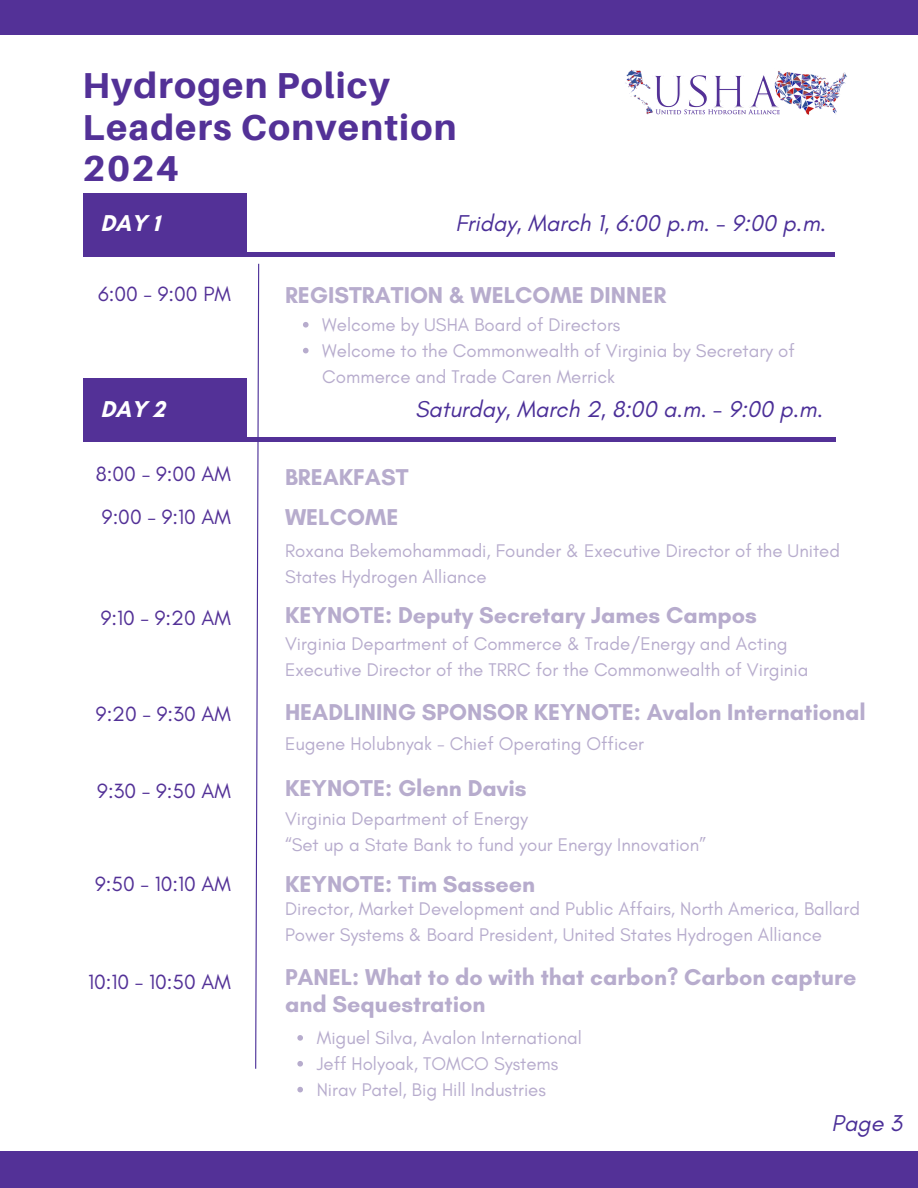
<style>
.page{position:relative;width:918px;height:1188px;background:#fff}
.page>*{position:absolute;margin:0;border:0;box-sizing:border-box;transform-origin:0 0}
.t1{font:800 36.15px/41.7px "Aileron";letter-spacing:.035em;color:#533197}
.t2{font:700 23.4px/27px "Glacial Indifference";color:#b7accd}
.t3{font:italic 23.4px "Glacial Indifference";color:#4b2f98}
.t4{font:700 23.4px "Glacial Indifference";color:#fff}
.t5{font:21px "Glacial Indifference";color:#533197}
.t6{font:18.75px/25.8px "Glacial Indifference";color:#b7accd}
</style>
<div class="page">
<div style="left:0;top:0;width:918px;height:35px;background:#533197"></div>
<div style="left:0;top:1152px;width:918px;height:36px;background:#533197"></div>
<hr style="left:85px;top:252px;width:750px;height:4px;background:#533197">
<div style="left:83px;top:193px;width:164px;height:63px;background:#533197"></div>
<hr style="left:85px;top:437px;width:750px;height:4px;background:#533197">
<div style="left:84px;top:378px;width:163px;height:63px;background:#533197"></div>
<img style="left:625px;top:70px;width:222px;height:45px">
<svg style="left:255px;top:263px;width:5px;height:806px"></svg>
<svg style="left:303px;top:322px;width:6px;height:6px"></svg>
<svg style="left:303px;top:348px;width:6px;height:5px"></svg>
<svg style="left:297px;top:1035px;width:6px;height:6px"></svg>
<svg style="left:297px;top:1061px;width:6px;height:6px"></svg>
<svg style="left:297px;top:1087px;width:6px;height:5px"></svg>
<p class="t1" style="left:83px;top:64px;width:375px">Hydrogen Policy<br>Leaders Convention<br>2024</p>
<p class="t4" style="left:100px;top:209px;width:61px">DAY 1</p>
<p class="t3" style="left:455px;top:209px;width:372px">Friday, March 1, 6:00 p.m. - 9:00 p.m.</p>
<h2 class="t5" style="left:98px;top:281px;width:134px">6:00 - 9:00 PM</h2>
<h4 class="t2" style="left:285px;top:281px;width:383px">REGISTRATION &amp; WELCOME DINNER</h4>
<h5 class="t6" style="left:322px;top:311px;width:300px">Welcome by USHA Board of Directors</h5>
<p class="t6" style="left:322px;top:337px;width:474px">Welcome to the Commonwealth of Virginia by Secretary of<br>Commerce and Trade Caren Merrick</p>
<h1 class="t4" style="left:100px;top:395px;width:66px">DAY 2</h1>
<p class="t3" style="left:415px;top:395px;width:409px">Saturday, March 2, 8:00 a.m. - 9:00 p.m.</p>
<h5 class="t5" style="left:96px;top:461px;width:136px">8:00 - 9:00 AM</h5>
<h5 class="t2" style="left:285px;top:463px;width:125px">BREAKFAST</h5>
<h2 class="t5" style="left:102px;top:504px;width:130px">9:00 - 9:10 AM</h2>
<p class="t2" style="left:285px;top:503px;width:115px">WELCOME</p>
<h5 class="t6" style="left:285px;top:538px;width:557px">Roxana Bekemohammadi, Founder &amp; Executive Director of the United<br>States Hydrogen Alliance</h5>
<h4 class="t5" style="left:101px;top:605px;width:132px">9:10 - 9:20 AM</h4>
<h2 class="t2" style="left:285px;top:601px;width:474px">KEYNOTE: Deputy Secretary James Campos</h2>
<p class="t6" style="left:285px;top:631px;width:525px">Virginia Department of Commerce &amp; Trade/Energy and Acting<br>Executive Director of the TRRC for the Commonwealth of Virginia</p>
<h2 class="t5" style="left:96px;top:701px;width:136px">9:20 - 9:30 AM</h2>
<h2 class="t2" style="left:285px;top:699px;width:582px">HEADLINING SPONSOR KEYNOTE: Avalon International</h2>
<h3 class="t6" style="left:285px;top:731px;width:360px">Eugene Holubnyak - Chief Operating Officer</h3>
<h3 class="t5" style="left:97px;top:778px;width:135px">9:30 - 9:50 AM</h3>
<p class="t2" style="left:285px;top:774px;width:243px">KEYNOTE: Glenn Davis</p>
<p class="t6" style="left:285px;top:806px;width:245px">Virginia Department of Energy</p>
<h3 class="t6" style="left:285px;top:832px;width:423px">“Set up a State Bank to fund your Energy Innovation”</h3>
<p class="t5" style="left:95px;top:871px;width:137px">9:50 - 10:10 AM</p>
<h5 class="t2" style="left:285px;top:870px;width:252px">KEYNOTE: Tim Sasseen</h5>
<h5 class="t5" style="left:88px;top:969px;width:144px">10:10 - 10:50 AM</h5>
<h5 class="t6" style="left:285px;top:896px;width:577px">Director, Market Development and Public Affairs, North America, Ballard<br>Power Systems &amp; Board President, United States Hydrogen Alliance</h5>
<h3 class="t2" style="left:285px;top:963px;width:573px">PANEL: What to do with that carbon? Carbon capture and Sequestration</h3>
<h3 class="t6" style="left:317px;top:1025px;width:267px">Miguel Silva, Avalon International</h3>
<h5 class="t6" style="left:317px;top:1050px;width:243px">Jeff Holyoak, TOMCO Systems</h5>
<p class="t6" style="left:317px;top:1076px;width:231px">Nirav Patel, Big Hill Industries</p>
<p class="t3" style="left:832px;top:1109px;width:72px">Page 3</p>
</div>
